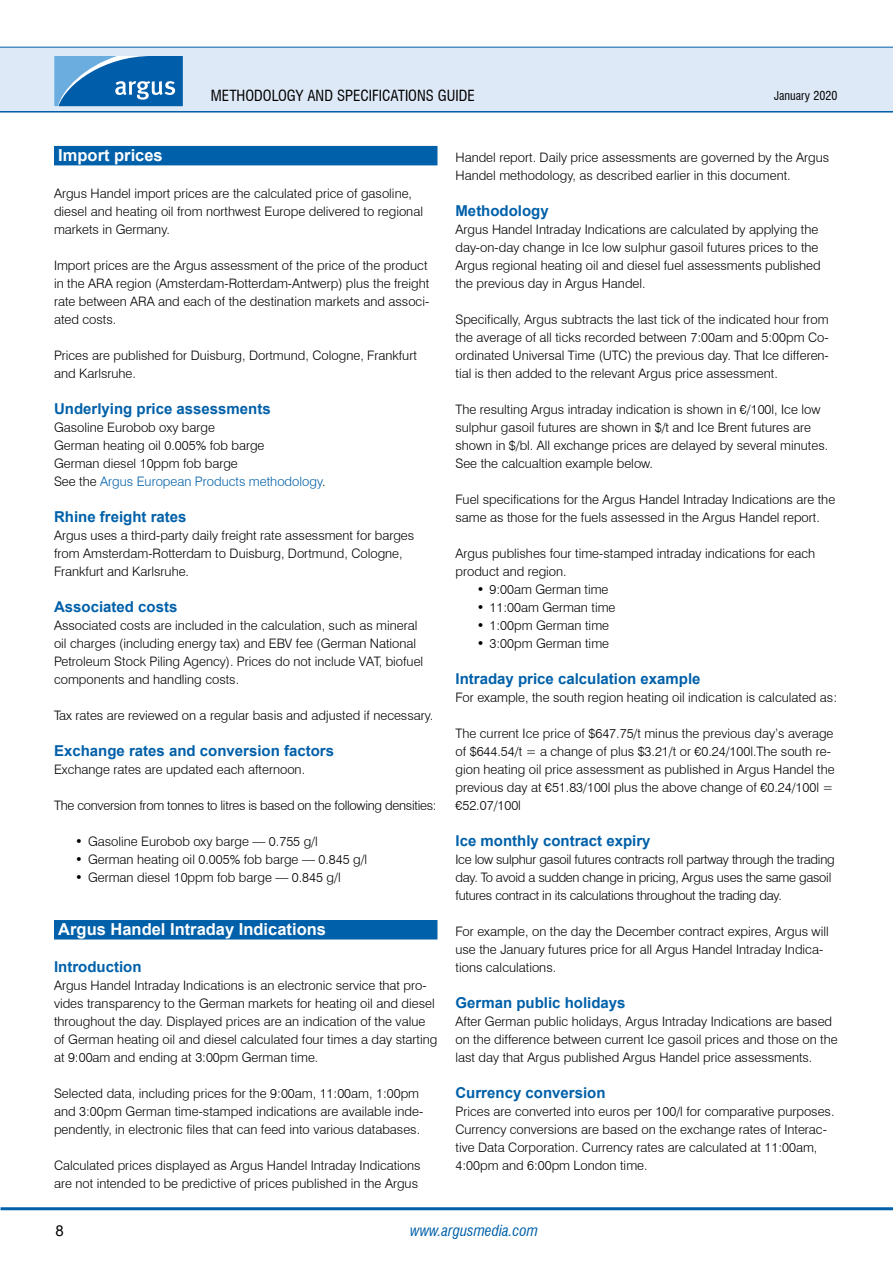
<style>
.page{position:relative;width:893px;height:1263px;background:#fff}
.page>*{position:absolute;margin:0;border:0;box-sizing:border-box;transform-origin:0 0}
.t1{font:700 16.5px "Arial";color:#fff}
.t2{font:700 15px "Arial";color:#0060a9}
.t3{font:condensed 15px "Swiss 721 BT";color:#000}
.t4{font:italic condensed 15px "Swiss 721 BT";color:#0060a9}
.t5{font:15px "Arial";color:#000}
.t6{font:300 13.05px/18px "Swiss 721 BT";color:#000}
.t7{font:300 13.05px/18px "Swiss 721 BT";letter-spacing:-.02em;color:#000}
.t8{font:condensed 12px "Swiss 721 BT";color:#000}
.s1{color:#0060a9}
</style>
<div class="page">
<hr style="left:0;top:110px;width:893px;height:3px;background:#0060a9">
<div style="left:0;top:47px;width:893px;height:64px;background:#dee9f7"></div>
<hr style="left:0;top:47px;width:893px;height:1px;background:#0060a9">
<svg style="left:54px;top:56px;width:129px;height:50px;background:#307dbd"></svg>
<hr style="left:1px;top:1207px;width:892px;height:3px;background:#0060a9">
<div style="left:54px;top:146px;width:383px;height:19px;background:#0060a9"></div>
<div style="left:54px;top:920px;width:383px;height:19px;background:#0060a9"></div>
<p class="t3" style="left:211px;top:86px;width:265px">METHODOLOGY AND SPECIFICATIONS GUIDE</p>
<p class="t8" style="left:774px;top:88px;width:65px">JANUARY 2020</p>
<p class="t1" style="left:58px;top:144px;width:106px">Import prices</p>
<p class="t6" style="left:54px;top:184px;width:371px">Argus Handel import prices are the calculated price of gasoline, diesel and heating oil from northwest Europe delivered to regional markets in Germany.</p>
<p class="t6" style="left:54px;top:256px;width:377px">Import prices are the Argus assessment of the price of the product in the ARA region (Amsterdam-Rotterdam-Antwerp) plus the freight rate between ARA and each of the destination markets and associ&shy;ated costs.</p>
<p class="t6" style="left:54px;top:346px;width:364px">Prices are published for Duisburg, Dortmund, Cologne, Frankfurt and Karlsruhe.</p>
<p class="t2" style="left:54px;top:398px;width:218px">Underlying price assessments</p>
<p class="t6" style="left:54px;top:418px;width:273px">Gasoline Eurobob oxy barge<br>German heating oil 0.005% fob barge<br>German diesel 10ppm fob barge<br>See the <span class="s1">Argus European Products methodology</span>.</p>
<p class="t2" style="left:54px;top:506px;width:134px">Rhine freight rates</p>
<p class="t6" style="left:54px;top:526px;width:362px">Argus uses a third-party daily freight rate assessment for barges from Amsterdam-Rotterdam to Duisburg, Dortmund, Cologne,<br>Frankfurt and Karlsruhe.</p>
<p class="t2" style="left:54px;top:596px;width:125px">Associated costs</p>
<p class="t6" style="left:54px;top:616px;width:371px">Associated costs are included in the calculation, such as mineral oil charges (including energy tax) and EBV fee (German National Petroleum Stock Piling Agency). Prices do not include VAT, biofuel components and handling costs.</p>
<p class="t6" style="left:54px;top:706px;width:381px">Tax rates are reviewed on a regular basis and adjusted if necessary.</p>
<p class="t2" style="left:54px;top:740px;width:282px">Exchange rates and conversion factors</p>
<p class="t6" style="left:54px;top:760px;width:253px">Exchange rates are updated each afternoon.</p>
<p class="t7" style="left:54px;top:796px;width:384px">The conversion from tonnes to litres is based on the following densities:</p>
<p class="t6" style="left:75px;top:832px;width:244px">• Gasoline Eurobob oxy barge — 0.755 g/l</p>
<p class="t6" style="left:75px;top:850px;width:294px">• German heating oil 0.005% fob barge — 0.845 g/l</p>
<p class="t6" style="left:75px;top:868px;width:267px">• German diesel 10ppm fob barge — 0.845 g/l</p>
<p class="t1" style="left:58px;top:918px;width:269px">Argus Handel Intraday Indications</p>
<p class="t2" style="left:54px;top:956px;width:89px">Introduction</p>
<p class="t6" style="left:54px;top:976px;width:385px">Argus Handel Intraday Indications is an electronic service that pro&shy;vides transparency to the German markets for heating oil and diesel throughout the day. Displayed prices are an indication of the value of German heating oil and diesel calculated four times a day starting at 9:00am and ending at 3:00pm German time.</p>
<p class="t6" style="left:54px;top:1084px;width:371px">Selected data, including prices for the 9:00am, 11:00am, 1:00pm and 3:00pm German time-stamped indications are available inde&shy;pendently, in electronic files that can feed into various databases.</p>
<p class="t6" style="left:54px;top:1156px;width:368px">Calculated prices displayed as Argus Handel Intraday Indications are not intended to be predictive of prices published in the Argus</p>
<p class="t6" style="left:455px;top:148px;width:375px">Handel report. Daily price assessments are governed by the Argus<br>Handel methodology, as described earlier in this document.</p>
<p class="t2" style="left:455px;top:200px;width:95px">Methodology</p>
<p class="t6" style="left:455px;top:220px;width:367px">Argus Handel Intraday Indications are calculated by applying the day-on-day change in Ice low sulphur gasoil futures prices to the Argus regional heating oil and diesel fuel assessments published the previous day in Argus Handel.</p>
<p class="t6" style="left:455px;top:310px;width:375px;text-align:justify">Specifically, Argus subtracts the last tick of the indicated hour from the average of all ticks recorded between 7:00am and 5:00pm Co&shy;ordinated Universal Time (UTC) the previous day. That Ice differen&shy;tial is then added to the relevant Argus price assessment.</p>
<p class="t6" style="left:455px;top:400px;width:374px">The resulting Argus intraday indication is shown in €/100l, Ice low sulphur gasoil futures are shown in $/t and Ice Brent futures are shown in $/bl. All exchange prices are delayed by several minutes.<br>See the calcualtion example below.</p>
<p class="t6" style="left:455px;top:490px;width:381px">Fuel specifications for the Argus Handel Intraday Indications are the same as those for the fuels assessed in the Argus Handel report.</p>
<p class="t6" style="left:455px;top:544px;width:361px">Argus publishes four time-stamped intraday indications for each product and region.</p>
<p class="t6" style="left:477px;top:580px;width:133px">• 9:00am German time</p>
<p class="t6" style="left:477px;top:598px;width:140px">• 11:00am German time</p>
<p class="t6" style="left:477px;top:616px;width:134px">• 1:00pm German time</p>
<p class="t6" style="left:477px;top:634px;width:134px">• 3:00pm German time</p>
<p class="t2" style="left:455px;top:668px;width:247px">Intraday price calculation example</p>
<p class="t6" style="left:455px;top:688px;width:383px">For example, the south region heating oil indication is calculated as:</p>
<p class="t6" style="left:455px;top:724px;width:381px">The current Ice price of $647.75/t minus the previous day’s average of $644.54/t = a change of plus $3.21/t or €0.24/100l.The south re&shy;gion heating oil price assessment as published in Argus Handel the previous day at €51.83/100l plus the above change of €0.24/100l = €52.07/100l</p>
<p class="t2" style="left:455px;top:830px;width:197px">Ice monthly contract expiry</p>
<p class="t7" style="left:455px;top:850px;width:381px">Ice low sulphur gasoil futures contracts roll partway through the trading day. To avoid a sudden change in pricing, Argus uses the same gasoil futures contract in its calculations throughout the trading day.</p>
<p class="t6" style="left:455px;top:922px;width:375px">For example, on the day the December contract expires, Argus will use the January futures price for all Argus Handel Intraday Indica&shy;tions calculations.</p>
<p class="t2" style="left:455px;top:992px;width:172px">German public holidays</p>
<p class="t6" style="left:455px;top:1012px;width:384px">After German public holidays, Argus Intraday Indications are based on the difference between current Ice gasoil prices and those on the last day that Argus published Argus Handel price assessments.</p>
<p class="t2" style="left:455px;top:1082px;width:152px">Currency conversion</p>
<p class="t6" style="left:455px;top:1102px;width:380px">Prices are converted into euros per 100/l for comparative purposes.<br>Currency conversions are based on the exchange rates of Interac&shy;tive Data Corporation. Currency rates are calculated at 11:00am, 4:00pm and 6:00pm London time.</p>
<p class="t5" style="left:55px;top:1220px;width:10px">8</p>
<p class="t4" style="left:410px;top:1221px;width:129px">www.argusmedia.com</p>
</div>
